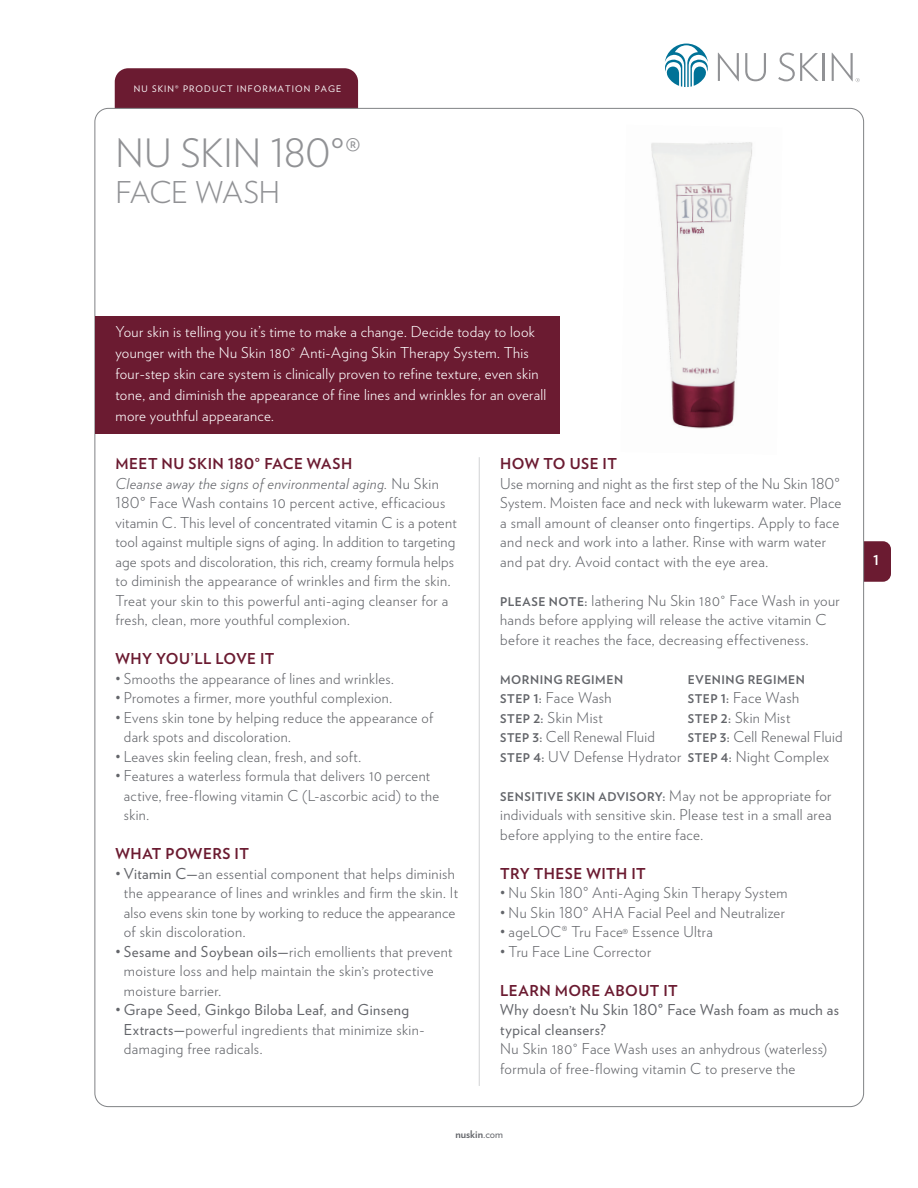
<style>
.page{position:relative;width:918px;height:1188px;background:#fff}
.page>*{position:absolute;margin:0;border:0;box-sizing:border-box;transform-origin:0 0}
.t1{font:300 39px "Verlag";letter-spacing:-.01em;color:#919295}
.t2{font:300 30px "Verlag";letter-spacing:-.025em;color:#919295}
.t3{font:300 15px/19.5px "Verlag";letter-spacing:.025em;color:#63656a}
.t4{font:300 15px/21px "Verlag";letter-spacing:.02em;color:#fff}
.t5{font:700 15px "Verlag";letter-spacing:.03em;color:#6b1b31}
.t6{font:15px/19.5px "Verlag";letter-spacing:.025em;color:#63656a}
.t7{font:700 13.5px "Verlag";color:#fff}
.t8{font:700 12px "Verlag";letter-spacing:.045em;color:#63656a}
.t9{font:700 10.5px "Verlag";color:#63656a}
.t10{font:9px "Verlag";letter-spacing:.125em;color:#fff}
.s1{font-weight:700;color:#6b1b31}
.s2{font-style:italic}
.s3{font-weight:400}
.s4{font-weight:700;font-size:12px}
.s5{font-weight:300;font-size:15px}
</style>
<div class="page">
<div style="left:844px;top:541px;width:47px;height:41px;background:#6b1b31;border-radius:8px"></div>
<div style="left:115px;top:68px;width:243px;height:40px;background:#6b1b31"></div>
<hr style="left:479px;top:457px;width:1px;height:629px;background:#d1d2d4">
<svg style="left:718px;top:53px;width:21px;height:28px"></svg>
<svg style="left:745px;top:53px;width:21px;height:28px"></svg>
<svg style="left:778px;top:53px;width:41px;height:28px"></svg>
<hr style="left:823px;top:53px;width:2px;height:28px;background:#919295">
<svg style="left:832px;top:53px;width:28px;height:29px"></svg>
<svg style="left:664px;top:44px;width:44px;height:43px"></svg>
<img style="left:651px;top:142px;width:102px;height:287px">
<div style="left:96px;top:316px;width:464px;height:118px;background:#6b1b31"></div>
<p class="t10" style="left:134px;top:82px;width:209px">NU SKIN® PRODUCT INFORMATION PAGE</p>
<h1 class="t1" style="left:116px;top:125px;width:247px">NU SKIN 180°®</h1>
<h2 class="t2" style="left:116px;top:171px;width:166px">FACE WASH</h2>
<p class="t4" style="left:116px;top:320px;width:432px">Your skin is telling you it’s time to make a change. Decide today to look younger with the Nu Skin 180° Anti-Aging Skin Therapy System. This four-step skin care system is clinically proven to refine texture, even skin tone, and diminish the appearance of fine lines and wrinkles for an overall more youthful appearance.</p>
<p class="t3" style="left:116px;top:453px;width:343px"><span class="s1">MEET NU SKIN 180° FACE WASH<br></span><span class="s2">Cleanse away the signs of environmental aging.</span> Nu Skin 180° Face Wash contains 10 percent active, efficacious vitamin C. This level of concentrated vitamin C is a potent tool against multiple signs of aging. In addition to targeting age spots and discoloration, this rich, creamy formula helps to diminish the appearance of wrinkles and firm the skin.<br>Treat your skin to this powerful anti-aging cleanser for a fresh, clean, more youthful complexion.</p>
<p class="t5" style="left:116px;top:647px;width:161px">WHY YOU’LL LOVE IT</p>
<p class="t3" style="left:116px;top:668px;width:280px">• Smooths the appearance of lines and wrinkles.</p>
<p class="t3" style="left:116px;top:687px;width:278px">• Promotes a firmer, more youthful complexion.</p>
<p class="t3" style="left:124px;top:707px;width:311px;text-indent:-8px">• Evens skin tone by helping reduce the appearance of dark spots and discoloration.</p>
<p class="t3" style="left:116px;top:746px;width:247px">• Leaves skin feeling clean, fresh, and soft.</p>
<p class="t3" style="left:124px;top:765px;width:317px;text-indent:-8px">• Features a waterless formula that delivers 10 percent active, free-flowing vitamin C (L-ascorbic acid) to the skin.</p>
<p class="t5" style="left:116px;top:842px;width:135px">WHAT POWERS IT</p>
<p class="t3" style="left:124px;top:863px;width:336px;text-indent:-8px">• <span class="s3">Vitamin C—</span>an essential component that helps diminish the appearance of lines and wrinkles and firm the skin. It also evens skin tone by working to reduce the appearance of skin discoloration.</p>
<p class="t3" style="left:124px;top:941px;width:330px;text-indent:-8px">• <span class="s3">Sesame and Soybean oils—</span>rich emollients that prevent moisture loss and help maintain the skin’s protective moisture barrier.</p>
<p class="t3" style="left:124px;top:999px;width:302px;text-indent:-8px">• <span class="s3">Grape Seed, Ginkgo Biloba Leaf, and Ginseng<br>Extracts—</span>powerful ingredients that minimize skin&shy;damaging free radicals.</p>
<p class="t5" style="left:500px;top:452px;width:118px">HOW TO USE IT</p>
<p class="t3" style="left:500px;top:473px;width:343px">Use morning and night as the first step of the Nu Skin 180° System. Moisten face and neck with lukewarm water. Place a small amount of cleanser onto fingertips. Apply to face and neck and work into a lather. Rinse with warm water and pat dry. Avoid contact with the eye area.</p>
<p class="t3" style="left:500px;top:590px;width:341px"><span class="s4">PLEASE NOTE:</span> lathering Nu Skin 180° Face Wash in your hands before applying will release the active vitamin C before it reaches the face, decreasing effectiveness.</p>
<p class="t8" style="left:500px;top:670px;width:124px">MORNING REGIMEN</p>
<p class="t8" style="left:688px;top:670px;width:119px">EVENING REGIMEN</p>
<p class="t3" style="left:500px;top:687px;width:113px"><span class="s4">STEP 1:</span> Face Wash</p>
<p class="t3" style="left:688px;top:687px;width:113px"><span class="s4">STEP 1:</span> Face Wash</p>
<p class="t3" style="left:500px;top:707px;width:104px"><span class="s4">STEP 2:</span> Skin Mist</p>
<p class="t3" style="left:688px;top:707px;width:104px"><span class="s4">STEP 2:</span> Skin Mist</p>
<p class="t3" style="left:500px;top:726px;width:156px"><span class="s4">STEP 3:</span> Cell Renewal Fluid</p>
<p class="t3" style="left:500px;top:726px;width:344px;text-indent:188px"><span class="s4">STEP 3:</span> Cell Renewal Fluid<br><span class="s4">STEP 4:</span> UV Defense Hydrator <span class="s4">STEP 4:</span> Night Complex</p>
<p class="t8" style="left:500px;top:787px;width:333px">SENSITIVE SKIN ADVISORY: <span class="s5">May not be appropriate for</span></p>
<p class="t3" style="left:500px;top:804px;width:333px">individuals with sensitive skin. Please test in a small area before applying to the entire face.</p>
<p class="t5" style="left:500px;top:861px;width:147px">TRY THESE WITH IT</p>
<p class="t3" style="left:500px;top:882px;width:289px">• Nu Skin 180° Anti-Aging Skin Therapy System</p>
<p class="t3" style="left:500px;top:902px;width:286px">• Nu Skin 180° AHA Facial Peel and Neutralizer</p>
<p class="t3" style="left:500px;top:921px;width:214px">• ageLOC® Tru Face® Essence Ultra</p>
<p class="t3" style="left:500px;top:941px;width:153px">• Tru Face Line Corrector</p>
<p class="t5" style="left:500px;top:978px;width:179px">LEARN MORE ABOUT IT</p>
<p class="t6" style="left:500px;top:999px;width:340px">Why doesn’t Nu Skin 180° Face Wash foam as much as typical cleansers?</p>
<p class="t3" style="left:500px;top:1038px;width:329px">Nu Skin 180° Face Wash uses an anhydrous (waterless) formula of free-flowing vitamin C to preserve the</p>
<p class="t9" style="left:455px;top:1126px;width:49px">nuskin<span class="s3">.com</span></p>
<p class="t7" style="left:873px;top:550px;width:7px">1</p>
</div>
